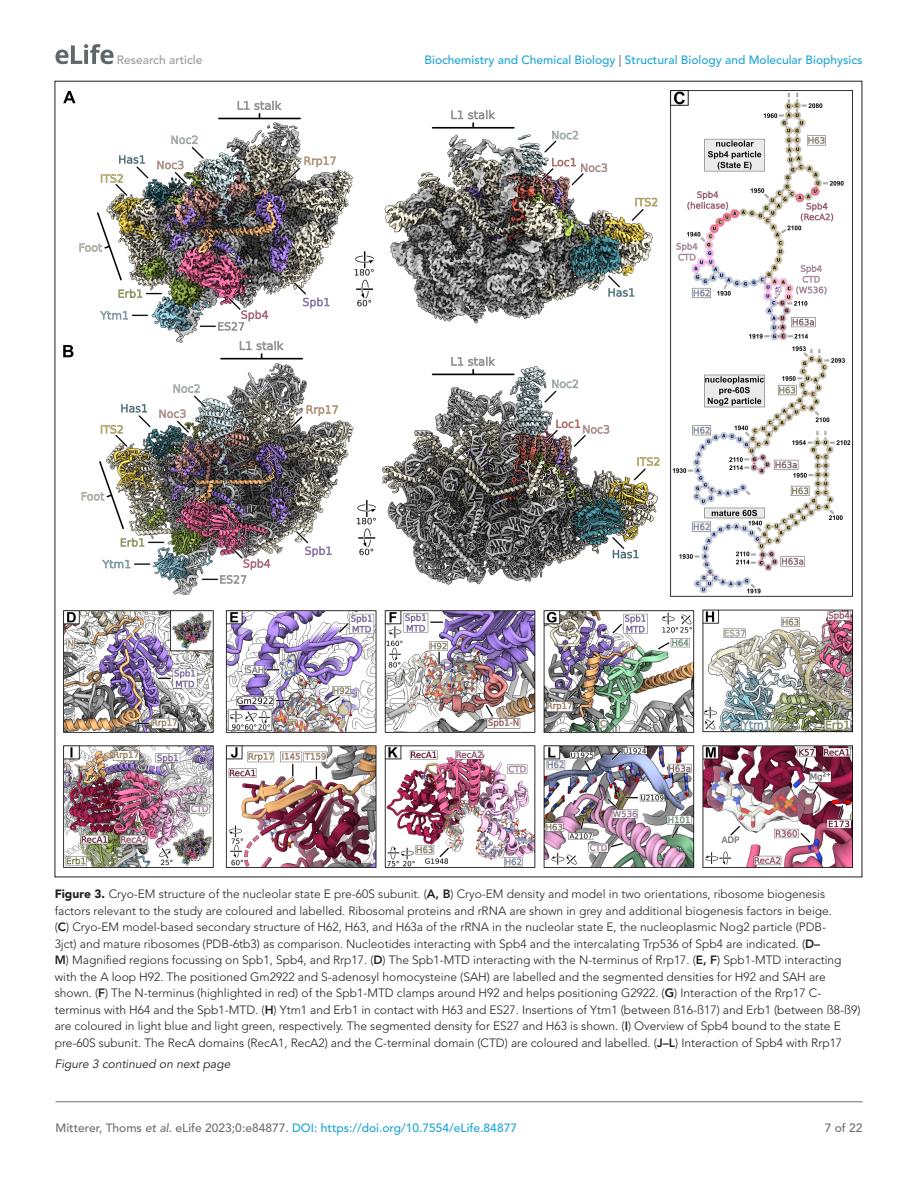
<style>
.page{position:relative;width:918px;height:1188px;background:#fff}
.page>*{position:absolute;margin:0;border:0;box-sizing:border-box;transform-origin:0 0}
.t1{font:300 12px/16.5px "Avenir LT Std";color:#231f20}
.t2{font:500 12px "Avenir LT Std";color:#1ea4d7}
.t3{font:italic 12px "Avenir LT Std";color:#231f20}
.t4{font:500 12px "Avenir LT Std";color:#9a9a9a}
.t5{font:500 12px "Avenir LT Std";color:#6e6e70}
.s1{color:#6e6e70}
.s2{font-weight:900}
.s3{font-weight:800}
.s4{font-style:italic;color:#6e6e70}
</style>
<div class="page">
<svg style="left:55px;top:44px;width:59px;height:20px"></svg>
<hr style="left:56px;top:1101px;width:806px;height:1px;background:#6e6e70">
<img style="left:64px;top:90px;width:789px;height:778px">
<p class="t4" style="left:117px;top:53px;width:87px">Research article</p>
<p class="t2" style="left:425px;top:53px;width:439px">Biochemistry and Chemical Biology <span class="s1">|</span> Structural Biology and Molecular Biophysics</p>
<p class="t1" style="left:55px;top:886px;width:807px"><span class="s2">Figure 3.</span> Cryo-EM structure of the nucleolar state E pre-60S subunit. (<span class="s3">A, B</span>) Cryo-EM density and model in two orientations, ribosome biogenesis factors relevant to the study are coloured and labelled. Ribosomal proteins and rRNA are shown in grey and additional biogenesis factors in beige.<br>(<span class="s3">C</span>) Cryo-EM model-based secondary structure of H62, H63, and H63a of the rRNA in the nucleolar state E, the nucleoplasmic Nog2 particle (PDB-<br>3jct) and mature ribosomes (PDB-6tb3) as comparison. Nucleotides interacting with Spb4 and the intercalating Trp536 of Spb4 are indicated. (<span class="s3">D–<br>M</span>) Magnified regions focussing on Spb1, Spb4, and Rrp17. (<span class="s3">D</span>) The Spb1-MTD interacting with the N-terminus of Rrp17. (<span class="s3">E, F</span>) Spb1-MTD interacting with the A loop H92. The positioned Gm2922 and S-adenosyl homocysteine (SAH) are labelled and the segmented densities for H92 and SAH are shown. (<span class="s3">F</span>) The N-terminus (highlighted in red) of the Spb1-MTD clamps around H92 and helps positioning G2922. (<span class="s3">G</span>) Interaction of the Rrp17 C&shy;terminus with H64 and the Spb1-MTD. (<span class="s3">H</span>) Ytm1 and Erb1 in contact with H63 and ES27. Insertions of Ytm1 (between ß16-ß17) and Erb1 (between ß8-ß9) are coloured in light blue and light green, respectively. The segmented density for ES27 and H63 is shown. (<span class="s3">I</span>) Overview of Spb4 bound to the state E pre-60S subunit. The RecA domains (RecA1, RecA2) and the C-terminal domain (CTD) are coloured and labelled. (<span class="s3">J–L</span>) Interaction of Spb4 with Rrp17</p>
<p class="t3" style="left:55px;top:1057px;width:177px">Figure 3 continued on next page</p>
<p class="t2" style="left:56px;top:1121px;width:463px"><span class="s1">Mitterer, Thoms</span> <span class="s4">et al</span><span class="s1">. eLife 2023;0:e84877.</span> DOI: https://doi.org/10.7554/eLife.84877</p>
<p class="t5" style="left:825px;top:1121px;width:39px">7 of 22</p>
</div>
